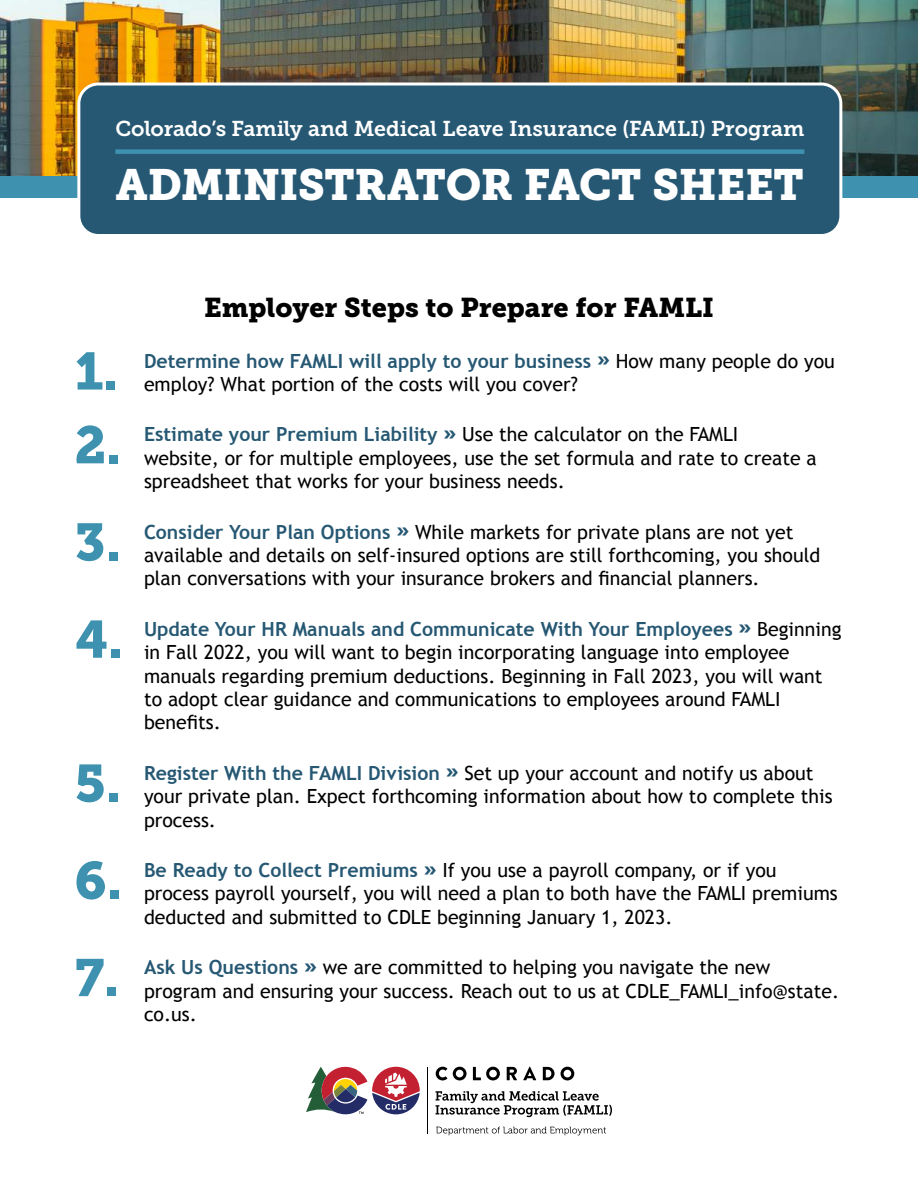
<style>
.page{position:relative;width:918px;height:1188px;background:#fff}
.page>*{position:absolute;margin:0;border:0;box-sizing:border-box;transform-origin:0 0}
.FAMLI_Numbered_Bulle{font:52.2px "Museo Slab 900";color:#3e92b0}
.Main_Page_Heading{font:43.5px "Museo Slab 900";letter-spacing:-.01em;color:#fff}
.Subhead_3a___Museo{font:27px "Museo Slab 900";color:#000}
.Main_Page_Heading-2{font:21.3px "Museo Slab 700";letter-spacing:-.005em;color:#fff}
.FAMLI_Numbered_Bulle-2{font:19.5px/23.4px "Trebuchet MS";color:#000}
.s1{font-weight:700;color:#265873}
.s2{font-family:"Museo Slab 900";color:#265873}
</style>
<div class="page">
<img style="left:0;top:0;width:918px;height:176px">
<div style="left:0;top:176px;width:918px;height:22px;background:#3e92b0"></div>
<div style="left:79px;top:84px;width:762px;height:152px;background:#265873;border-radius:20px"></div>
<div style="left:115px;top:149px;width:689px;height:5px;background:#3e92b0"></div>
<div style="left:77px;top:82px;width:765px;height:155px;border:3px solid #fff;border-radius:20px"></div>
<svg style="left:435px;top:1091px;width:177px;height:26px"></svg>
<svg style="left:306px;top:1067px;width:114px;height:47px"></svg>
<svg style="left:436px;top:1067px;width:11px;height:13px"></svg>
<svg style="left:453px;top:1067px;width:14px;height:13px"></svg>
<svg style="left:473px;top:1067px;width:27px;height:13px"></svg>
<svg style="left:507px;top:1067px;width:10px;height:13px"></svg>
<svg style="left:543px;top:1067px;width:12px;height:13px"></svg>
<svg style="left:561px;top:1067px;width:13px;height:13px"></svg>
<svg style="left:523px;top:1067px;width:13px;height:13px"></svg>
<hr style="left:427px;top:1067px;width:1px;height:66px;background:#000">
<svg style="left:436px;top:1127px;width:170px;height:8px"></svg>
<p class="Main_Page_Heading-2" style="left:115px;top:116px;width:691px">Colorado’s Family and Medical Leave Insurance (FAMLI) Program</p>
<p class="Main_Page_Heading" style="left:116px;top:159px;width:690px">ADMINISTRATOR FACT SHEET</p>
<p class="Subhead_3a___Museo" style="left:204px;top:292px;width:511px">Employer Steps to Prepare for FAMLI</p>
<p class="FAMLI_Numbered_Bulle" style="left:75px;top:341px;width:45px">1.</p>
<p class="FAMLI_Numbered_Bulle-2" style="left:144px;top:349px;width:692px"><span class="s1">Determine how FAMLI will apply to your business</span> <span class="s2">»</span> How many people do you employ? What portion of the costs will you cover?</p>
<p class="FAMLI_Numbered_Bulle" style="left:75px;top:415px;width:48px">2.</p>
<p class="FAMLI_Numbered_Bulle-2" style="left:144px;top:423px;width:674px"><span class="s1">Estimate your Premium Liability</span> <span class="s2">»</span> Use the calculator on the FAMLI website, or for multiple employees, use the set formula and rate to create a spreadsheet that works for your business needs.</p>
<p class="FAMLI_Numbered_Bulle" style="left:75px;top:512px;width:47px">3.</p>
<p class="FAMLI_Numbered_Bulle-2" style="left:144px;top:520px;width:678px"><span class="s1">Consider Your Plan Options</span> <span class="s2">»</span> While markets for private plans are not yet available and details on self-insured options are still forthcoming, you should plan conversations with your insurance brokers and financial planners.</p>
<p class="FAMLI_Numbered_Bulle" style="left:75px;top:609px;width:49px">4.</p>
<p class="FAMLI_Numbered_Bulle-2" style="left:144px;top:618px;width:699px"><span class="s1">Update Your HR Manuals and Communicate With Your Employees</span> <span class="s2">»</span> Beginning in Fall 2022, you will want to begin incorporating language into employee manuals regarding premium deductions. Beginning in Fall 2023, you will want to adopt clear guidance and communications to employees around FAMLI benefits.</p>
<p class="FAMLI_Numbered_Bulle" style="left:75px;top:753px;width:47px">5.</p>
<p class="FAMLI_Numbered_Bulle-2" style="left:144px;top:762px;width:690px"><span class="s1">Register With the FAMLI Division</span> <span class="s2">»</span> Set up your account and notify us about your private plan. Expect forthcoming information about how to complete this process.</p>
<p class="FAMLI_Numbered_Bulle" style="left:74px;top:850px;width:49px">6.</p>
<p class="FAMLI_Numbered_Bulle-2" style="left:144px;top:859px;width:695px"><span class="s1">Be Ready to Collect Premiums</span> <span class="s2">»</span> If you use a payroll company, or if you process payroll yourself, you will need a plan to both have the FAMLI premiums deducted and submitted to CDLE beginning January 1, 2023.</p>
<p class="FAMLI_Numbered_Bulle" style="left:75px;top:948px;width:46px">7.</p>
<p class="FAMLI_Numbered_Bulle-2" style="left:144px;top:956px;width:697px"><span class="s1">Ask Us Questions</span> <span class="s2">»</span> we are committed to helping you navigate the new program and ensuring your success. Reach out to us at CDLE_FAMLI_info@state. co.us.</p>
</div>
